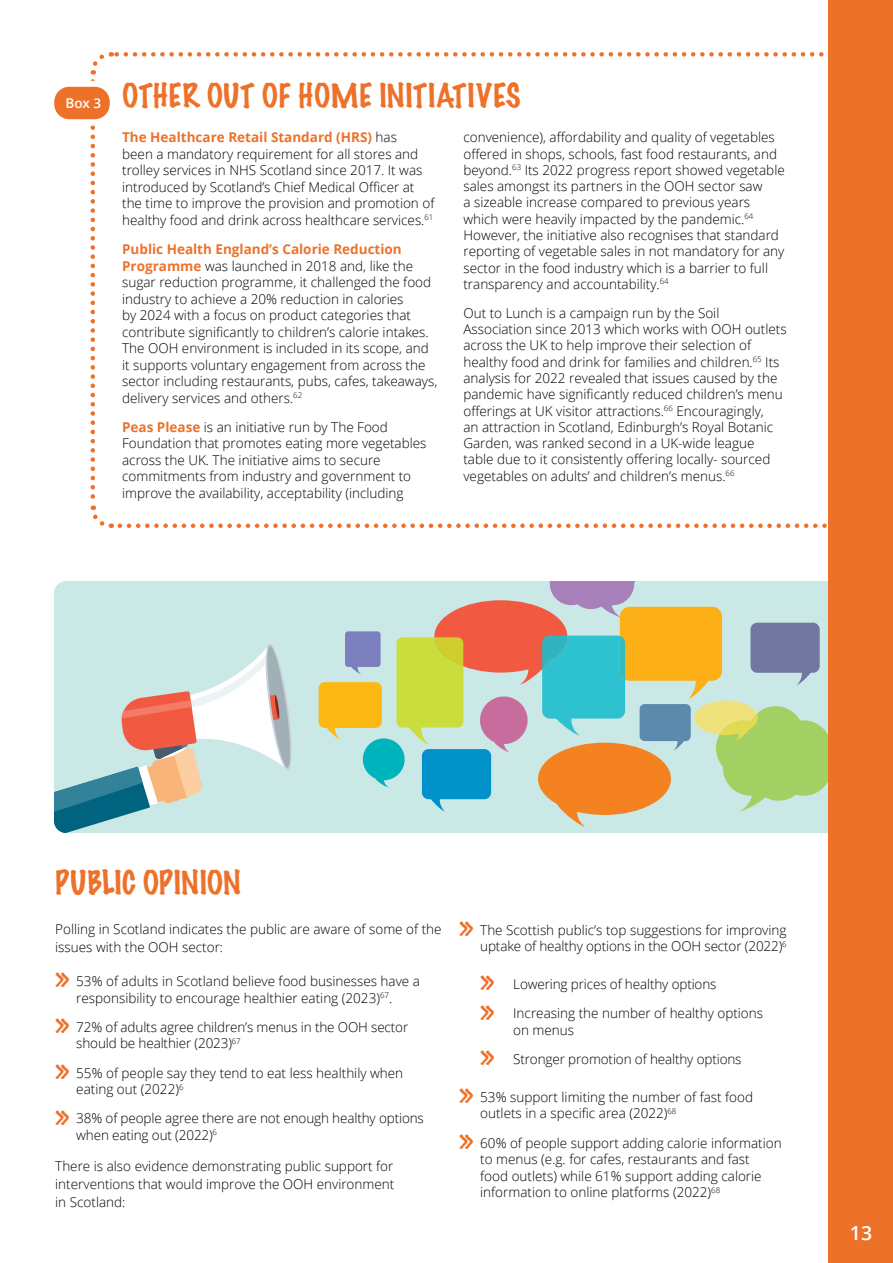
<style>
.page{position:relative;width:893px;height:1263px;background:#fff}
.page>*{position:absolute;margin:0;border:0;box-sizing:border-box;transform-origin:0 0}
.t1{font:100 32.7px "Marker Felt";color:#ee712a}
.t2{font:100 30px "Marker Felt";letter-spacing:.02em;color:#ee712a}
.t3{font:100 30px "Marker Felt";letter-spacing:-.005em;color:#ee712a}
.t4{font:600 19.5px "Open Sans";color:#fff}
.t5{font:300 13.5px/16.5px "Open Sans";color:#000}
.t6{font:600 13.5px "Open Sans";color:#fff}
.s1{font-weight:700;color:#ee712a}
</style>
<div class="page">
<div style="left:54px;top:581px;width:774px;height:252px;background:#c9e8e6"></div>
<svg style="left:54px;top:643px;width:239px;height:190px;background:#c3d0cd"></svg>
<svg style="left:319px;top:581px;width:509px;height:246px;background:#bac5a5"></svg>
<div style="left:828px;top:0;width:65px;height:1263px;background:#ee712a"></div>
<svg style="left:90px;top:125px;width:22px;height:403px"></svg>
<svg style="left:120px;top:523px;width:707px;height:5px"></svg>
<svg style="left:90px;top:52px;width:734px;height:23px"></svg>
<div style="left:51px;top:84px;width:62px;height:38px;background:#ee712a;border-radius:18px"></div>
<div style="left:48px;top:81px;width:68px;height:44px;border:6px solid #fff;border-radius:18px"></div>
<p class="t6" style="left:65px;top:94px;width:37px">Box 3</p>
<h2 class="t2" style="left:122px;top:72px;width:400px">OTHER OUT OF HOME INITIATIVES</h2>
<p class="t5" style="left:122px;top:129px;width:314px"><span class="s1">The Healthcare Retail Standard (HRS)</span> has<br>been a mandatory requirement for all stores and trolley services in NHS Scotland since 2017. It was introduced by Scotland’s Chief Medical Officer at the time to improve the provision and promotion of healthy food and drink across healthcare services.<sup>61</sup></p>
<p class="t5" style="left:122px;top:241px;width:317px"><span class="s1">Public Health England’s Calorie Reduction Programme</span> was launched in 2018 and, like the sugar reduction programme, it challenged the food industry to achieve a 20% reduction in calories<br>by 2024 with a focus on product categories that contribute significantly to children’s calorie intakes.<br>The OOH environment is included in its scope, and it supports voluntary engagement from across the sector including restaurants, pubs, cafes, takeaways, delivery services and others.<sup>62</sup></p>
<p class="t5" style="left:122px;top:418px;width:306px"><span class="s1">Peas Please</span> is an initiative run by The Food Foundation that promotes eating more vegetables across the UK. The initiative aims to secure commitments from industry and government to improve the availability, acceptability (including</p>
<p class="t5" style="left:463px;top:129px;width:323px">convenience), affordability and quality of vegetables offered in shops, schools, fast food restaurants, and beyond.<sup>63</sup> Its 2022 progress report showed vegetable sales amongst its partners in the OOH sector saw<br>a sizeable increase compared to previous years which were heavily impacted by the pandemic.<sup>64<br></sup>However, the initiative also recognises that standard reporting of vegetable sales in not mandatory for any sector in the food industry which is a barrier to full transparency and accountability.<sup>64</sup></p>
<p class="t5" style="left:463px;top:304px;width:325px">Out to Lunch is a campaign run by the Soil Association since 2013 which works with OOH outlets across the UK to help improve their selection of healthy food and drink for families and children.<sup>65</sup> Its analysis for 2022 revealed that issues caused by the pandemic have significantly reduced children’s menu offerings at UK visitor attractions.<sup>66</sup> Encouragingly,<br>an attraction in Scotland, Edinburgh’s Royal Botanic Garden, was ranked second in a UK-wide league table due to it consistently offering locally- sourced vegetables on adults’ and children’s menus.<sup>66</sup></p>
<h2 class="t3" style="left:55px;top:859px;width:187px">PUBLIC OPINION</h2>
<p class="t5" style="left:55px;top:919px;width:388px;line-height:18px">Polling in Scotland indicates the public are aware of some of the issues with the OOH sector:</p>
<h1 class="t1" style="left:55px;top:951px;width:16px">»</h1>
<p class="t5" style="left:76px;top:972px;width:345px">53% of adults in Scotland believe food businesses have a responsibility to encourage healthier eating (2023)<sup>67</sup>.</p>
<h1 class="t1" style="left:55px;top:997px;width:16px">»</h1>
<p class="t5" style="left:76px;top:1018px;width:334px">72% of adults agree children’s menus in the OOH sector should be healthier (2023)<sup>67</sup></p>
<h1 class="t1" style="left:55px;top:1043px;width:16px">»</h1>
<p class="t5" style="left:76px;top:1064px;width:328px">55% of people say they tend to eat less healthily when eating out (2022)<sup>6</sup></p>
<h1 class="t1" style="left:55px;top:1088px;width:16px">»</h1>
<p class="t5" style="left:76px;top:1110px;width:349px">38% of people agree there are not enough healthy options when eating out (2022)<sup>6</sup></p>
<p class="t5" style="left:55px;top:1156px;width:341px;line-height:18px;text-align:justify">There is also evidence demonstrating public support for interventions that would improve the OOH environment in Scotland:</p>
<h1 class="t1" style="left:459px;top:900px;width:16px">»</h1>
<p class="t5" style="left:480px;top:921px;width:308px">The Scottish public’s top suggestions for improving uptake of healthy options in the OOH sector (2022)<sup>6</sup></p>
<h1 class="t1" style="left:480px;top:954px;width:16px">»</h1>
<p class="t5" style="left:513px;top:975px;width:205px">Lowering prices of healthy options</p>
<h1 class="t1" style="left:480px;top:983px;width:16px">»</h1>
<p class="t5" style="left:513px;top:1005px;width:251px">Increasing the number of healthy options on menus</p>
<h1 class="t1" style="left:480px;top:1029px;width:16px">»</h1>
<p class="t5" style="left:513px;top:1050px;width:230px">Stronger promotion of healthy options</p>
<h1 class="t1" style="left:459px;top:1067px;width:16px">»</h1>
<p class="t5" style="left:480px;top:1088px;width:274px">53% support limiting the number of fast food outlets in a specific area (2022)<sup>68</sup></p>
<h1 class="t1" style="left:459px;top:1113px;width:16px">»</h1>
<p class="t5" style="left:480px;top:1134px;width:303px">60% of people support adding calorie information to menus (e.g. for cafes, restaurants and fast<br>food outlets) while 61% support adding calorie information to online platforms (2022)<sup>68</sup></p>
<h3 class="t4" style="left:850px;top:1220px;width:24px">13</h3>
</div>
